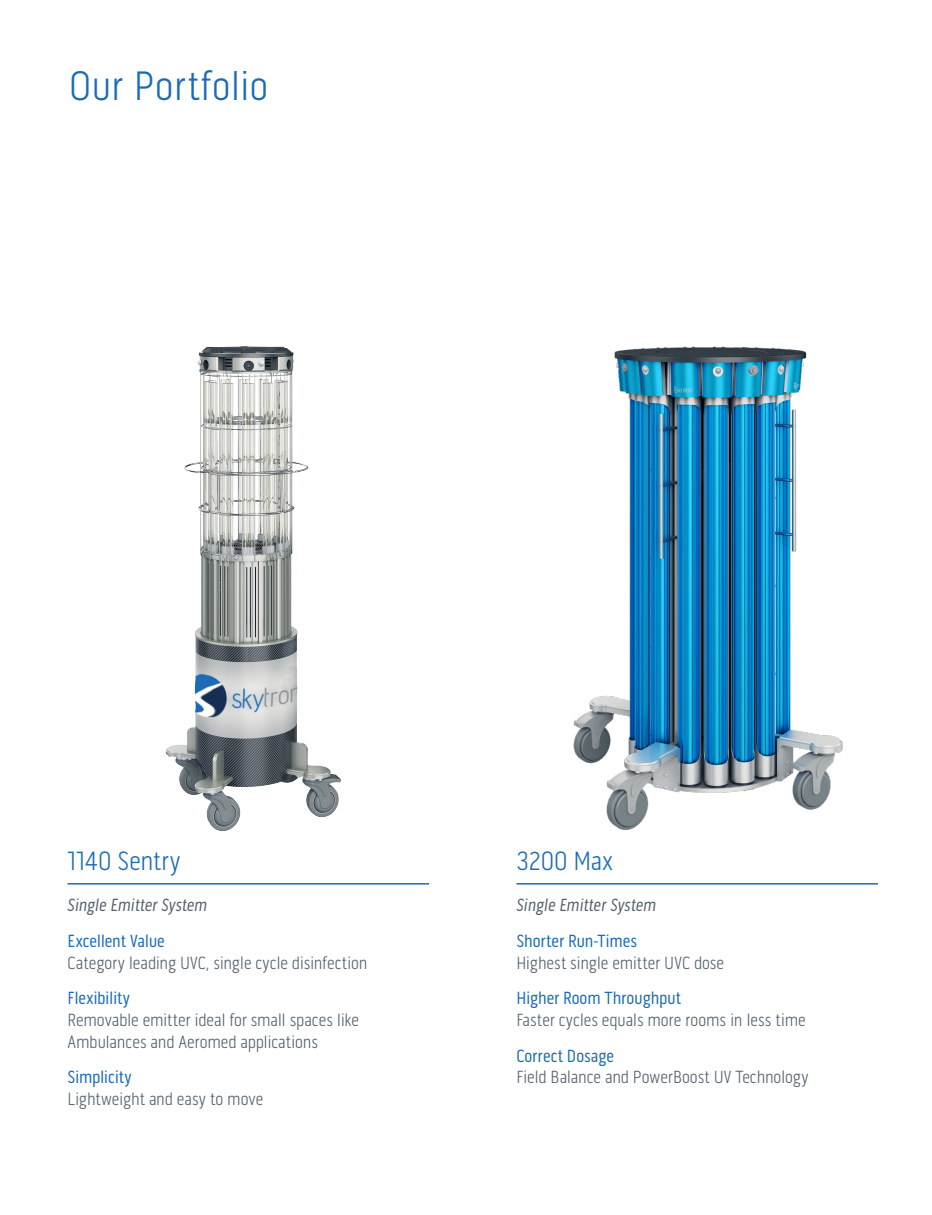
<style>
.page{position:relative;width:932px;height:1215px;background:#fff}
.page>*{position:absolute;margin:0;border:0;box-sizing:border-box;transform-origin:0 0}
.Table_Header{font:300 42px "Pill Gothic 300 mg";letter-spacing:.005em;color:#1b6bb5}
.Headline{font:300 27px "Pill Gothic 300 mg";letter-spacing:-.005em;color:#1b6bb5}
.Subs{font:300 18px/21.6px "Pill Gothic 300 mg";letter-spacing:-.005em;color:#53616e}
.Subs-2{font:italic 18px "Pill Gothic 300 mg";letter-spacing:-.02em;color:#53616e}
.s1{font-weight:400;color:#1b6bb5}
</style>
<div class="page">
<img style="left:165px;top:346px;width:176px;height:485px">
<img style="left:573px;top:346px;width:270px;height:484px">
<hr style="left:68px;top:883px;width:361px;height:2px;background:#1b6bb5">
<hr style="left:516px;top:883px;width:361px;height:2px;background:#1b6bb5">
<p class="Table_Header" style="left:69px;top:62px;width:200px">Our Portfolio</p>
<p class="Headline" style="left:68px;top:845px;width:114px">1140 Sentry</p>
<p class="Subs-2" style="left:68px;top:895px;width:142px">Single Emitter System</p>
<p class="Subs" style="left:68px;top:930px;width:301px"><span class="s1">Excellent Value<br></span>Category leading UVC, single cycle disinfection</p>
<p class="Subs" style="left:68px;top:988px;width:293px"><span class="s1">Flexibility<br></span>Removable emitter ideal for small spaces like<br>Ambulances and Aeromed applications</p>
<p class="Subs" style="left:68px;top:1067px;width:197px"><span class="s1">Simplicity<br></span>Lightweight and easy to move</p>
<p class="Headline" style="left:516px;top:845px;width:98px">3200 Max</p>
<p class="Subs-2" style="left:516px;top:895px;width:142px">Single Emitter System</p>
<p class="Subs" style="left:516px;top:930px;width:209px"><span class="s1">Shorter Run-Times<br></span>Highest single emitter UVC dose</p>
<p class="Subs" style="left:516px;top:988px;width:291px"><span class="s1">Higher Room Throughput<br></span>Faster cycles equals more rooms in less time</p>
<p class="Subs" style="left:516px;top:1045px;width:294px"><span class="s1">Correct Dosage<br></span>Field Balance and PowerBoost UV Technology</p>
</div>
